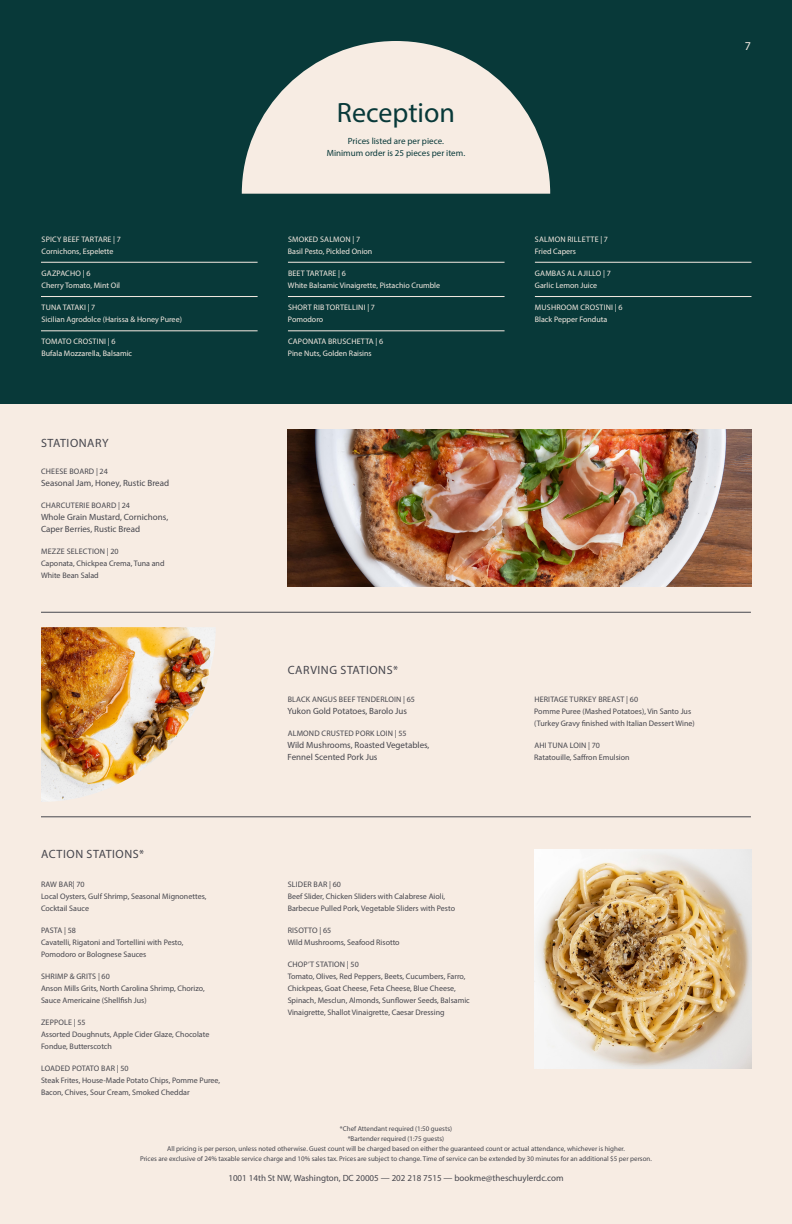
<style>
.page{position:relative;width:792px;height:1224px;background:#f7ece3}
.page>*{position:absolute;margin:0;border:0;box-sizing:border-box;transform-origin:0 0}
.t1{font:28px "Myriad Pro";color:#083939}
.t2{font:12px "Myriad Pro";letter-spacing:.045em;color:#46464d}
.t3{font:12px "Myriad Pro";color:#f7ece3}
.Ingredients{font:9px/12px "Myriad Pro";color:#46464d}
.Body{font:9px "Myriad Pro";color:#46464d}
.Body-2{font:9px/12px "Myriad Pro";color:#083939;text-align:center}
.Ingredients-2{font:8px/12px "Myriad Pro";color:#46464d}
.Ingredients-3{font:8px "Myriad Pro";color:#f7ece3}
.Dish{font:8px "Myriad Pro";letter-spacing:.02em;color:#46464d}
.Dish-2{font:8px "Myriad Pro";letter-spacing:.02em;color:#f7ece3}
.Body-3{font:7px/10px "Myriad Pro";color:#46464d;text-align:center}
</style>
<div class="page">
<div style="left:0;top:0;width:792px;height:404px;background:#083939"></div>
<svg style="left:242px;top:41px;width:308px;height:153px;fill:#f7ece3"></svg>
<hr style="left:41px;top:262px;width:217px;height:1px;background:#f7ece3">
<hr style="left:288px;top:262px;width:217px;height:1px;background:#f7ece3">
<hr style="left:535px;top:262px;width:216px;height:1px;background:#f7ece3">
<hr style="left:41px;top:296px;width:217px;height:1px;background:#f7ece3">
<hr style="left:288px;top:296px;width:217px;height:1px;background:#f7ece3">
<hr style="left:535px;top:296px;width:216px;height:1px;background:#f7ece3">
<hr style="left:41px;top:331px;width:217px;height:1px;background:#f7ece3">
<hr style="left:288px;top:331px;width:217px;height:1px;background:#f7ece3">
<hr style="left:41px;top:817px;width:710px;height:1px;background:#46464d">
<hr style="left:41px;top:612px;width:710px;height:1px;background:#46464d">
<img style="left:41px;top:627px;width:174px;height:175px">
<img style="left:534px;top:849px;width:218px;height:220px">
<img style="left:288px;top:429px;width:464px;height:157px">
<p class="Dish-2" style="left:42px;top:235px;width:81px">SPICY BEEF TARTARE | 7</p>
<p class="Ingredients-3" style="left:42px;top:247px;width:74px">Cornichons, Espelette</p>
<p class="Dish-2" style="left:42px;top:269px;width:50px">GAZPACHO | 6</p>
<p class="Ingredients-3" style="left:42px;top:281px;width:80px">Cherry Tomato, Mint Oil</p>
<p class="Dish-2" style="left:42px;top:303px;width:55px">TUNA TATAKI | 7</p>
<p class="Ingredients-3" style="left:42px;top:315px;width:142px">Sicilian Agrodolce (Harissa &amp; Honey Puree)</p>
<p class="Dish-2" style="left:42px;top:337px;width:75px">TOMATO CROSTINI | 6</p>
<p class="Ingredients-3" style="left:42px;top:349px;width:92px">Bufala Mozzarella, Balsamic</p>
<h2 class="t2" style="left:41px;top:435px;width:69px">STATIONARY</h2>
<p class="Dish" style="left:41px;top:467px;width:68px">CHEESE BOARD | 24</p>
<p class="Ingredients" style="left:41px;top:477px;width:130px">Seasonal Jam, Honey, Rustic Bread</p>
<p class="Dish" style="left:41px;top:501px;width:90px">CHARCUTERIE BOARD | 24</p>
<p class="Ingredients" style="left:41px;top:511px;width:129px">Whole Grain Mustard, Cornichons,<br>Caper Berries, Rustic Bread</p>
<p class="Dish" style="left:41px;top:547px;width:79px">MEZZE SELECTION | 20</p>
<p class="Ingredients-2" style="left:41px;top:557px;width:125px">Caponata, Chickpea Crema, Tuna and<br>White Bean Salad</p>
<h2 class="t2" style="left:41px;top:847px;width:105px">ACTION STATIONS*</h2>
<p class="Dish" style="left:41px;top:880px;width:45px">RAW BAR| 70</p>
<p class="Ingredients-2" style="left:41px;top:891px;width:167px">Local Oysters, Gulf Shrimp, Seasonal Mignonettes,<br>Cocktail Sauce</p>
<p class="Dish" style="left:41px;top:926px;width:36px">PASTA | 58</p>
<p class="Ingredients-2" style="left:41px;top:937px;width:144px">Cavatelli, Rigatoni and Tortellini with Pesto,<br>Pomodoro or Bolognese Sauces</p>
<p class="Dish" style="left:41px;top:972px;width:70px">SHRIMP &amp; GRITS | 60</p>
<p class="Ingredients-2" style="left:41px;top:983px;width:165px">Anson Mills Grits, North Carolina Shrimp, Chorizo,<br>Sauce Americaine (Shellfish Jus)</p>
<p class="Dish" style="left:41px;top:1018px;width:46px">ZEPPOLE | 55</p>
<p class="Ingredients-2" style="left:41px;top:1029px;width:170px">Assorted Doughnuts, Apple Cider Glaze, Chocolate<br>Fondue, Butterscotch</p>
<p class="Dish" style="left:41px;top:1064px;width:89px">LOADED POTATO BAR | 50</p>
<p class="Ingredients-2" style="left:41px;top:1075px;width:181px">Steak Frites, House-Made Potato Chips, Pomme Puree,<br>Bacon, Chives, Sour Cream, Smoked Cheddar</p>
<h1 class="t1" style="left:337px;top:95px;width:120px">Reception</h1>
<p class="Body-2" style="left:327px;top:135px;width:140px">Prices listed are per piece.<br>Minimum order is 25 pieces per item.</p>
<p class="Dish-2" style="left:288px;top:235px;width:74px">SMOKED SALMON | 7</p>
<p class="Ingredients-3" style="left:288px;top:247px;width:86px">Basil Pesto, Pickled Onion</p>
<p class="Dish-2" style="left:288px;top:269px;width:59px">BEET TARTARE | 6</p>
<p class="Ingredients-3" style="left:288px;top:281px;width:154px">White Balsamic Vinaigrette, Pistachio Crumble</p>
<p class="Dish-2" style="left:288px;top:303px;width:89px">SHORT RIB TORTELLINI | 7</p>
<p class="Ingredients-3" style="left:288px;top:315px;width:37px">Pomodoro</p>
<p class="Dish-2" style="left:288px;top:337px;width:97px">CAPONATA BRUSCHETTA | 6</p>
<p class="Ingredients-3" style="left:288px;top:349px;width:85px">Pine Nuts, Golden Raisins</p>
<p class="Dish-2" style="left:535px;top:235px;width:75px">SALMON RILLETTE | 7</p>
<p class="Ingredients-3" style="left:535px;top:247px;width:43px">Fried Capers</p>
<p class="Dish-2" style="left:535px;top:269px;width:77px">GAMBAS AL AJILLO | 7</p>
<p class="Ingredients-3" style="left:535px;top:281px;width:64px">Garlic Lemon Juice</p>
<p class="Dish-2" style="left:535px;top:303px;width:89px">MUSHROOM CROSTINI | 6</p>
<p class="Ingredients-3" style="left:535px;top:315px;width:74px">Black Pepper Fonduta</p>
<h2 class="t2" style="left:288px;top:662px;width:112px">CARVING STATIONS*</h2>
<p class="Dish" style="left:288px;top:694px;width:129px">BLACK ANGUS BEEF TENDERLOIN | 65</p>
<p class="Ingredients" style="left:288px;top:704px;width:121px">Yukon Gold Potatoes, Barolo Jus</p>
<p class="Dish" style="left:288px;top:728px;width:120px">ALMOND CRUSTED PORK LOIN | 55</p>
<p class="Ingredients" style="left:288px;top:738px;width:143px">Wild Mushrooms, Roasted Vegetables,<br>Fennel Scented Pork Jus</p>
<p class="Dish" style="left:288px;top:880px;width:55px">SLIDER BAR | 60</p>
<p class="Ingredients-2" style="left:288px;top:891px;width:169px">Beef Slider, Chicken Sliders with Calabrese Aioli,<br>Barbecue Pulled Pork, Vegetable Sliders with Pesto</p>
<p class="Dish" style="left:288px;top:926px;width:45px">RISOTTO | 65</p>
<p class="Ingredients-2" style="left:288px;top:937px;width:114px">Wild Mushrooms, Seafood Risotto</p>
<p class="Dish" style="left:288px;top:960px;width:73px">CHOP’T STATION | 50</p>
<p class="Ingredients-2" style="left:288px;top:971px;width:184px">Tomato, Olives, Red Peppers, Beets, Cucumbers, Farro, Chickpeas, Goat Cheese, Feta Cheese, Blue Cheese, Spinach, Mesclun, Almonds, Sunflower Seeds, Balsamic Vinaigrette, Shallot Vinaigrette, Caesar Dressing</p>
<p class="Dish" style="left:534px;top:694px;width:105px">HERITAGE TURKEY BREAST | 60</p>
<p class="Ingredients-2" style="left:534px;top:705px;width:162px">Pomme Puree (Mashed Potatoes), Vin Santo Jus (Turkey Gravy finished with Italian Dessert Wine)</p>
<p class="Dish" style="left:534px;top:740px;width:67px">AHI TUNA LOIN | 70</p>
<p class="Ingredients-2" style="left:534px;top:751px;width:97px">Ratatouille, Saffron Emulsion</p>
<p class="Body-3" style="left:340px;top:1124px;width:114px">*Chef Attendant required (1:50 guests)</p>
<p class="Body-3" style="left:348px;top:1134px;width:98px">*Bartender required (1:75 guests)</p>
<p class="Body-3" style="left:140px;top:1144px;width:513px">All pricing is per person, unless noted otherwise. Guest count will be charged based on either the guaranteed count or actual attendance, whichever is higher.<br>Prices are exclusive of 24% taxable service charge and 10% sales tax. Prices are subject to change. Time of service can be extended by 30 minutes for an additional $5 per person.</p>
<p class="Body" style="left:228px;top:1172px;width:337px">1001 14th St NW, Washington, DC 20005 — 202 218 7515 — bookme@theschuylerdc.com</p>
<h2 class="t3" style="left:745px;top:39px;width:8px">7</h2>
</div>
